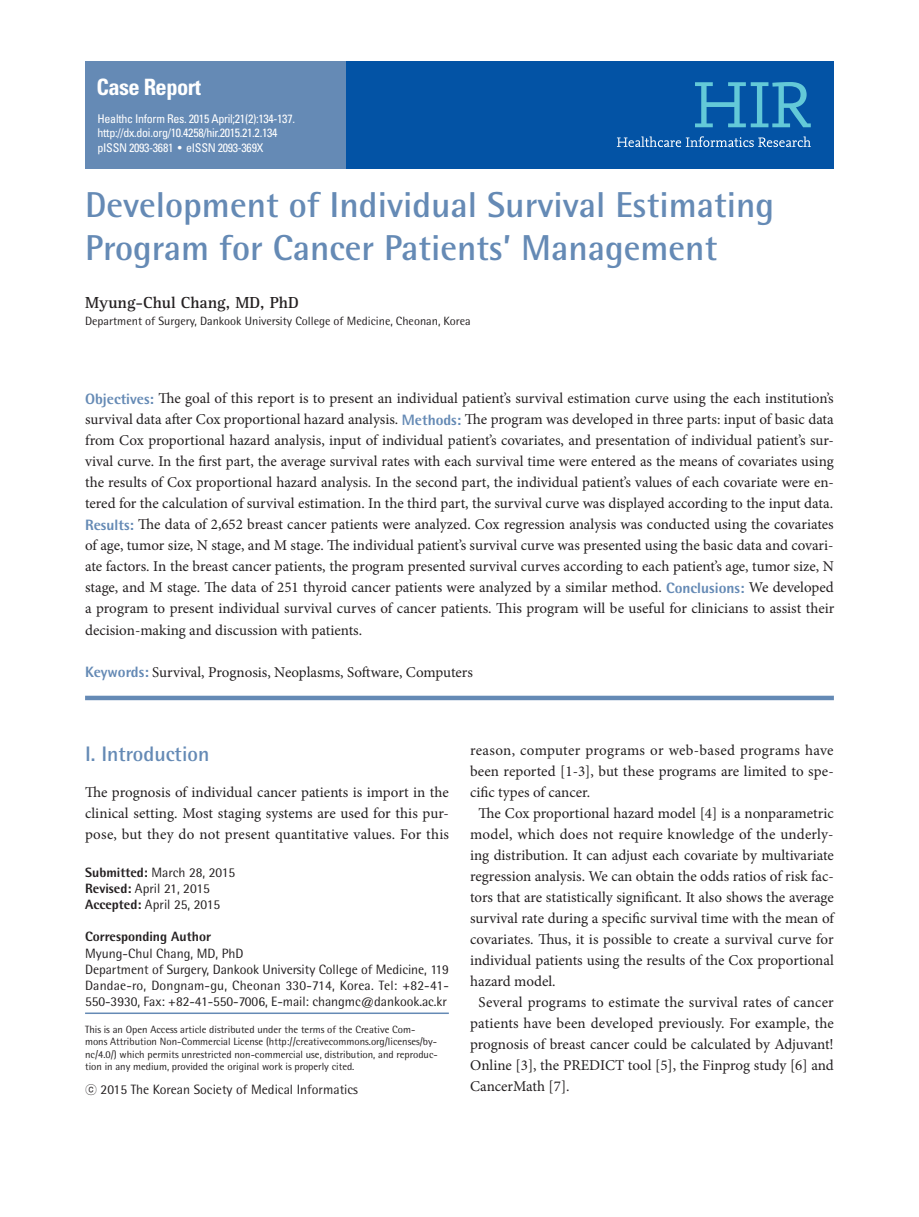
<style>
.page{position:relative;width:919px;height:1217px;background:#fff}
.page>*{position:absolute;margin:0;border:0;box-sizing:border-box;transform-origin:0 0}
.t1{font:700 36px/43.2px "Rotis Semi Sans Std";color:#658ab5}
.t2{font:700 condensed 22.5px "Univers LT Std";letter-spacing:-.025em;color:#fff}
.t3{font:700 21px "Rotis Semi Sans Std";color:#658ab5}
.t4{font:700 16.5px "Rotis Serif Std";color:#231f20}
.t5{font:15px/21px "Minion Pro";color:#231f20;text-align:justify}
.t6{font:13.5px/16.2px "Rotis Semi Sans Std";letter-spacing:-.005em;color:#231f20}
.t7{font:800 13.5px "Rotis Semi Sans Std";color:#231f20}
.t8{font:condensed 12px/14.4px "Univers LT Std";letter-spacing:-.025em;color:#fff}
.t9{font:12px "Rotis Semi Sans Std";color:#231f20}
.t10{font:10.5px/12.6px "Rotis Semi Sans Std";color:#231f20}
.s1{font-family:"Rotis Semi Sans Std";font-weight:800;color:#658ab5}
.s2{font-weight:800}
.s3{font-family:"Gulim";font-size:12px}
</style>
<div class="page">
<div style="left:85px;top:61px;width:748px;height:107px;background:#0353a5"></div>
<div style="left:85px;top:61px;width:260px;height:107px;background:#658ab5"></div>
<svg style="left:695px;top:82px;width:115px;height:45px"></svg>
<svg style="left:617px;top:136px;width:193px;height:11px"></svg>
<div style="left:85px;top:695px;width:748px;height:5px;background:#658ab5"></div>
<hr style="left:85px;top:1012px;width:364px;height:1px;background:#658ab5">
<h2 class="t2" style="left:96px;top:73px;width:106px">Case Report</h2>
<p class="t8" style="left:97px;top:111px;width:199px">Healthc Inform Res. 2015 April;21(2):134-137. http://dx.doi.org/10.4258/hir.2015.21.2.134 pISSN 2093-3681 • eISSN 2093-369X</p>
<h1 class="t1" style="left:85px;top:183px;width:690px">Development of Individual Survival Estimating<br>Program for Cancer Patients’ Management</h1>
<p class="t4" style="left:85px;top:292px;width:215px">Myung-Chul Chang, MD, PhD</p>
<p class="t9" style="left:85px;top:314px;width:387px">Department of Surgery, Dankook University College of Medicine, Cheonan, Korea</p>
<p class="t5" style="left:85px;top:388px;width:750px"><span class="s1">Objectives:</span> The goal of this report is to present an individual patient’s survival estimation curve using the each institution’s survival data after Cox proportional hazard analysis. <span class="s1">Methods:</span> The program was developed in three parts: input of basic data from Cox proportional hazard analysis, input of individual patient’s covariates, and presentation of individual patient’s sur&shy;vival curve. In the first part, the average survival rates with each survival time were entered as the means of covariates using the results of Cox proportional hazard analysis. In the second part, the individual patient’s values of each covariate were en&shy;tered for the calculation of survival estimation. In the third part, the survival curve was displayed according to the input data.<br><span class="s1">Results:</span> The data of 2,652 breast cancer patients were analyzed. Cox regression analysis was conducted using the covariates of age, tumor size, N stage, and M stage. The individual patient’s survival curve was presented using the basic data and covari&shy;ate factors. In the breast cancer patients, the program presented survival curves according to each patient’s age, tumor size, N stage, and M stage. The data of 251 thyroid cancer patients were analyzed by a similar method. <span class="s1">Conclusions:</span> We developed a program to present individual survival curves of cancer patients. This program will be useful for clinicians to assist their decision-making and discussion with patients.</p>
<p class="t5" style="left:85px;top:661px;width:389px"><span class="s1">Keywords:</span> Survival, Prognosis, Neoplasms, Software, Computers</p>
<h3 class="t3" style="left:85px;top:740px;width:126px">I. Introduction</h3>
<p class="t5" style="left:85px;top:781px;width:365px">The prognosis of individual cancer patients is import in the clinical setting. Most staging systems are used for this pur&shy;pose, but they do not present quantitative values. For this</p>
<p class="t6" style="left:85px;top:863px;width:152px"><span class="s2">Submitted:</span> March 28, 2015<br><span class="s2">Revised:</span> April 21, 2015<br><span class="s2">Accepted:</span> April 25, 2015</p>
<p class="t7" style="left:85px;top:927px;width:127px">Corresponding Author</p>
<p class="t6" style="left:85px;top:944px;width:365px">Myung-Chul Chang, MD, PhD<br>Department of Surgery, Dankook University College of Medicine, 119<br>Dandae-ro, Dongnam-gu, Cheonan 330-714, Korea. Tel: +82-41- 550-3930, Fax: +82-41-550-7006, E-mail: changmc@dankook.ac.kr</p>
<p class="t10" style="left:85px;top:1022px;width:354px">This is an Open Access article distributed under the terms of the Creative Com&shy;mons Attribution Non-Commercial License (http://creativecommons.org/licenses/by&shy;nc/4.0/) which permits unrestricted non-commercial use, distribution, and reproduc&shy;tion in any medium, provided the original work is properly cited.</p>
<p class="t6" style="left:85px;top:1081px;width:274px"><span class="s3">ⓒ</span> 2015 The Korean Society of Medical Informatics</p>
<p class="t5" style="left:470px;top:739px;width:365px">reason, computer programs or web-based programs have</p>
<p class="t5" style="left:470px;top:760px;width:365px">been reported [1-3], but these programs are limited to spe-</p>
<p class="t5" style="left:470px;top:781px;width:121px">cific types of cancer.</p>
<p class="t5" style="left:478px;top:802px;width:356px">The Cox proportional hazard model [4] is a nonparametric</p>
<p class="t5" style="left:470px;top:823px;width:365px">model, which does not require knowledge of the underly-</p>
<p class="t5" style="left:470px;top:844px;width:365px">ing distribution. It can adjust each covariate by multivariate</p>
<p class="t5" style="left:470px;top:865px;width:365px">regression analysis. We can obtain the odds ratios of risk fac-</p>
<p class="t5" style="left:470px;top:886px;width:365px">tors that are statistically significant. It also shows the average</p>
<p class="t5" style="left:470px;top:907px;width:365px">survival rate during a specific survival time with the mean of</p>
<p class="t5" style="left:470px;top:928px;width:365px">covariates. Thus, it is possible to create a survival curve for</p>
<p class="t5" style="left:470px;top:949px;width:365px">individual patients using the results of the Cox proportional</p>
<p class="t5" style="left:470px;top:970px;width:87px">hazard model.</p>
<p class="t5" style="left:478px;top:991px;width:356px">Several programs to estimate the survival rates of cancer</p>
<p class="t5" style="left:470px;top:1012px;width:365px">patients have been developed previously. For example, the</p>
<p class="t5" style="left:470px;top:1033px;width:365px">prognosis of breast cancer could be calculated by Adjuvant!</p>
<p class="t5" style="left:470px;top:1054px;width:365px">Online [3], the PREDICT tool [5], the Finprog study [6] and</p>
<p class="t5" style="left:470px;top:1075px;width:101px">CancerMath [7].</p>
</div>
